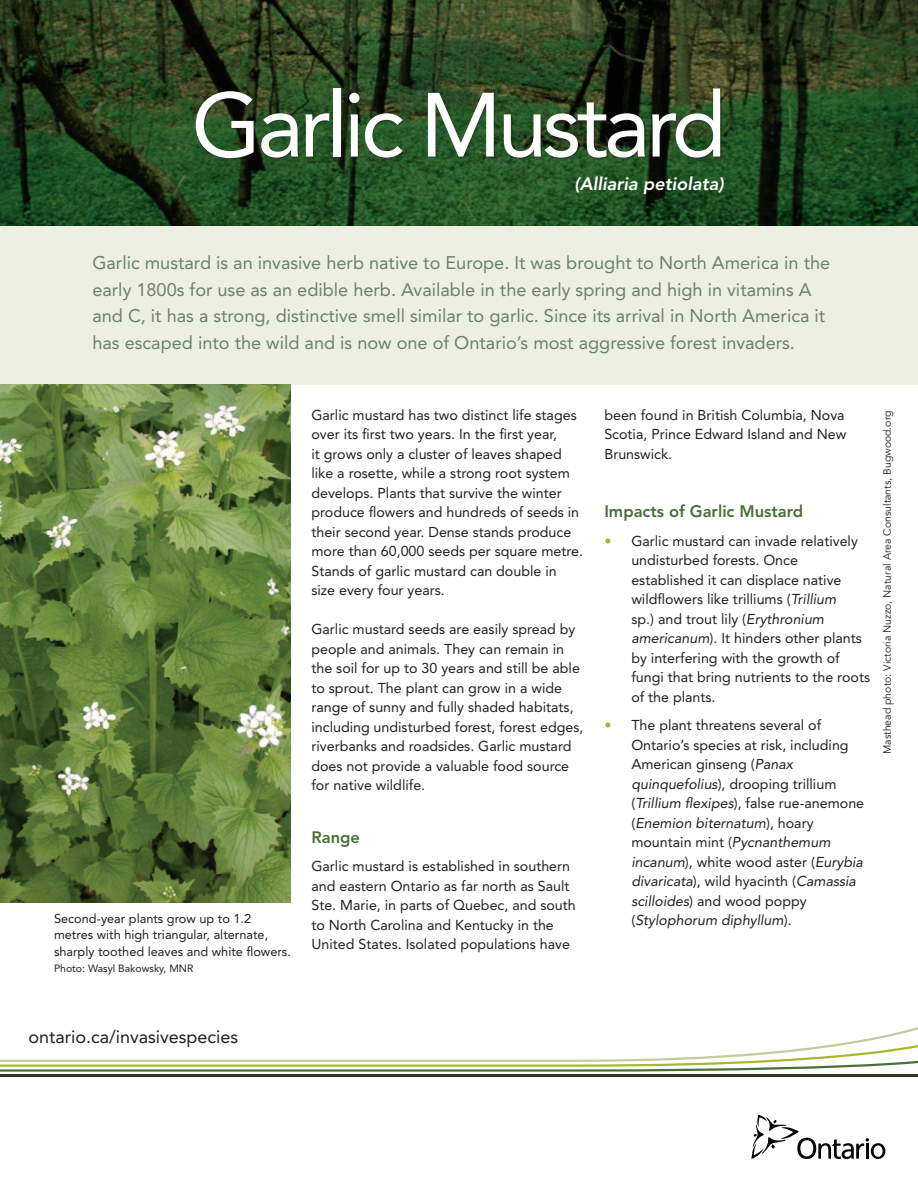
<style>
.page{position:relative;width:918px;height:1188px;background:#fff}
.page>*{position:absolute;margin:0;border:0;box-sizing:border-box;transform-origin:0 0}
.t1{font:90px "Avenir LT Std";letter-spacing:-.05em;color:#fff}
.t2{font:18.15px/26.4px "Avenir LT Std";color:#6a8267}
.t3{font:18px "Avenir LT Std";color:#231f20}
.t4{font:italic 800 18px "Avenir LT Std";color:#fff}
.t5{font:800 16.5px "Avenir LT Std";color:#467035}
.t6{font:14.25px/19.5px "Avenir LT Std";color:#231f20}
.t7{font:12.75px/16.5px "Avenir LT Std";color:#231f20}
.t8{font:10.5px "Avenir";color:#231f20}
.t9{font:10.5px "Avenir LT Std";color:#231f20}
.s1{color:#a9b632}
.s2{font-style:italic}
</style>
<div class="page">
<div style="left:0;top:226px;width:918px;height:158px;background:#eeefe3"></div>
<img style="left:0;top:384px;width:291px;height:519px">
<svg style="left:752px;top:1115px;width:133px;height:44px"></svg>
<hr style="left:0;top:1074px;width:918px;height:2px;background:#3d351f">
<svg style="left:0;top:1036px;width:918px;height:36px"></svg>
<svg style="left:0;top:0;width:918px;height:226px;background:#25431f"></svg>
<div style="left:196px;top:89px;width:527px;height:72px;background:#231f20;opacity:.45"></div>
<p class="t1" style="left:192px;top:73px;width:536px">Garlic Mustard</p>
<p class="t4" style="left:574px;top:173px;width:151px">(Alliaria petiolata)</p>
<p class="t2" style="left:92px;top:250px;width:739px">Garlic mustard is an invasive herb native to Europe. It was brought to North America in the early 1800s for use as an edible herb. Available in the early spring and high in vitamins A and C, it has a strong, distinctive smell similar to garlic. Since its arrival in North America it has escaped into the wild and is now one of Ontario’s most aggressive forest invaders.</p>
<p class="t7" style="left:54px;top:910px;width:238px">Second-year plants grow up to 1.2 metres with high triangular, alternate, sharply toothed leaves and white flowers.</p>
<p class="t9" style="left:54px;top:962px;width:141px">Photo: Wasyl Bakowsky, MNR</p>
<p class="t6" style="left:311px;top:405px;width:273px">Garlic mustard has two distinct life stages over its first two years. In the first year,<br>it grows only a cluster of leaves shaped like a rosette, while a strong root system develops. Plants that survive the winter produce flowers and hundreds of seeds in their second year. Dense stands produce more than 60,000 seeds per square metre.<br>Stands of garlic mustard can double in size every four years.</p>
<p class="t6" style="left:311px;top:620px;width:273px">Garlic mustard seeds are easily spread by people and animals. They can remain in the soil for up to 30 years and still be able to sprout. The plant can grow in a wide range of sunny and fully shaded habitats, including undisturbed forest, forest edges, riverbanks and roadsides. Garlic mustard does not provide a valuable food source for native wildlife.</p>
<p class="t5" style="left:311px;top:827px;width:50px">Range</p>
<p class="t6" style="left:311px;top:857px;width:266px">Garlic mustard is established in southern and eastern Ontario as far north as Sault Ste. Marie, in parts of Quebec, and south to North Carolina and Kentucky in the United States. Isolated populations have</p>
<p class="t3" style="left:28px;top:1026px;width:211px">ontario.ca/invasivespecies</p>
<p class="t6" style="left:604px;top:405px;width:243px;text-align:justify">been found in British Columbia, Nova Scotia, Prince Edward Island and New Brunswick.</p>
<p class="t5" style="left:604px;top:502px;width:200px">Impacts of Garlic Mustard</p>
<p class="t6" style="left:631px;top:531px;width:240px;text-indent:-27px"><span class="s1">•</span> Garlic mustard can invade relatively undisturbed forests. Once established it can displace native wildflowers like trilliums (<span class="s2">Trillium<br></span>sp.) and trout lily (<span class="s2">Erythronium americanum</span>). It hinders other plants by interfering with the growth of fungi that bring nutrients to the roots of the plants.</p>
<p class="t6" style="left:631px;top:716px;width:234px;text-indent:-27px"><span class="s1">•</span> The plant threatens several of<br>Ontario’s species at risk, including<br>American ginseng (<span class="s2">Panax quinquefolius</span>), drooping trillium (<span class="s2">Trillium flexipes</span>), false rue-anemone (<span class="s2">Enemion biternatum</span>), hoary mountain mint (<span class="s2">Pycnanthemum incanum</span>), white wood aster (<span class="s2">Eurybia divaricata</span>), wild hyacinth (<span class="s2">Camassia scilloides</span>) and wood poppy (<span class="s2">Stylophorum diphyllum</span>).</p>
<p class="t8" style="left:881px;top:754px;width:345px;rotate:-90deg">Masthead photo: Victoria Nuzzo, Natural Area Consultants, Bugwood.org</p>
</div>
